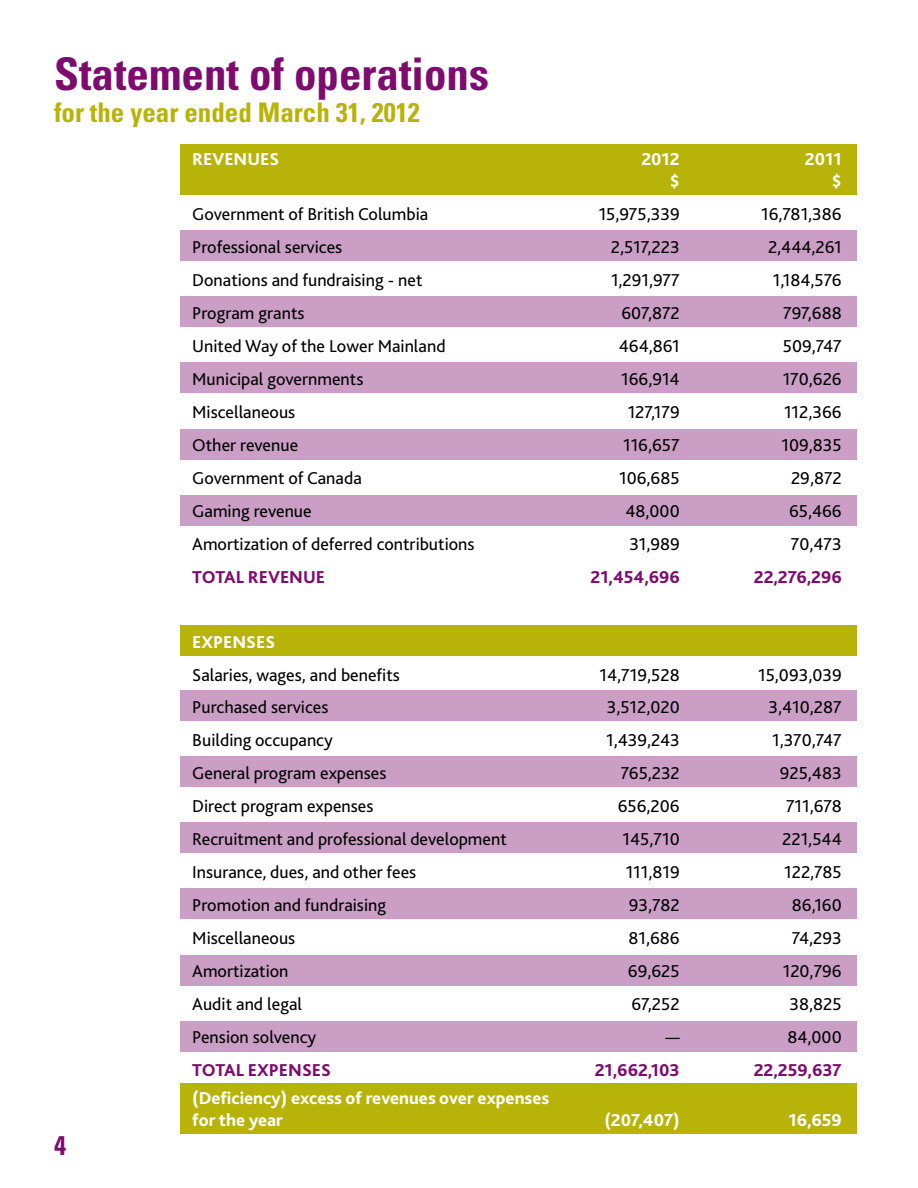
<style>
.page{position:relative;width:918px;height:1188px;background:#fff}
.page>*{position:absolute;margin:0;border:0;box-sizing:border-box;transform-origin:0 0}
.t1{font:700 condensed 45px "Univers";color:#7e0c6e}
.t2{font:700 condensed 27px "Univers";color:#b8b308}
.t3{font:700 condensed 27px "Univers";color:#7e0c6e}
.t4{font:18px "Bliss 2";color:#000}
.t5{font:800 18px/21.6px "Bliss 2";color:#fff}
.t6{font:800 18px "Bliss 2";color:#7e0c6e}
</style>
<div class="page">
<div style="left:180px;top:144px;width:677px;height:50px;background:#b8b308"></div>
<div style="left:180px;top:230px;width:677px;height:31px;background:#cb9ec5"></div>
<div style="left:180px;top:297px;width:677px;height:30px;background:#cb9ec5"></div>
<div style="left:180px;top:363px;width:677px;height:30px;background:#cb9ec5"></div>
<div style="left:180px;top:429px;width:677px;height:30px;background:#cb9ec5"></div>
<div style="left:180px;top:495px;width:677px;height:30px;background:#cb9ec5"></div>
<div style="left:180px;top:625px;width:677px;height:30px;background:#b8b308"></div>
<div style="left:180px;top:691px;width:677px;height:30px;background:#cb9ec5"></div>
<div style="left:180px;top:757px;width:677px;height:30px;background:#cb9ec5"></div>
<div style="left:180px;top:823px;width:677px;height:30px;background:#cb9ec5"></div>
<div style="left:180px;top:888px;width:677px;height:31px;background:#cb9ec5"></div>
<div style="left:180px;top:956px;width:677px;height:30px;background:#cb9ec5"></div>
<div style="left:180px;top:1022px;width:677px;height:30px;background:#cb9ec5"></div>
<div style="left:180px;top:1083px;width:677px;height:50px;background:#b8b308"></div>
<h1 class="t1" style="left:54px;top:46px;width:437px">Statement of operations</h1>
<h2 class="t2" style="left:54px;top:96px;width:367px">for the year ended March 31, 2012</h2>
<p class="t5" style="left:192px;top:148px;width:89px">REVENUES</p>
<p class="t5" style="left:641px;top:148px;width:40px">2012</p>
<p class="t5" style="left:805px;top:148px;width:38px">2011</p>
<p class="t5" style="left:670px;top:170px;width:11px">$</p>
<p class="t5" style="left:832px;top:170px;width:11px">$</p>
<p class="t4" style="left:192px;top:203px;width:238px">Government of British Columbia</p>
<p class="t4" style="left:599px;top:203px;width:83px">15,975,339</p>
<p class="t4" style="left:761px;top:203px;width:82px">16,781,386</p>
<p class="t4" style="left:192px;top:236px;width:152px">Professional services</p>
<p class="t4" style="left:611px;top:236px;width:70px">2,517,223</p>
<p class="t4" style="left:768px;top:236px;width:75px">2,444,261</p>
<p class="t4" style="left:192px;top:269px;width:232px">Donations and fundraising - net</p>
<p class="t4" style="left:611px;top:269px;width:70px">1,291,977</p>
<p class="t4" style="left:773px;top:269px;width:70px">1,184,576</p>
<p class="t4" style="left:192px;top:302px;width:114px">Program grants</p>
<p class="t4" style="left:621px;top:302px;width:60px">607,872</p>
<p class="t4" style="left:783px;top:302px;width:60px">797,688</p>
<p class="t4" style="left:192px;top:335px;width:255px">United Way of the Lower Mainland</p>
<p class="t4" style="left:619px;top:335px;width:62px">464,861</p>
<p class="t4" style="left:783px;top:335px;width:60px">509,747</p>
<p class="t4" style="left:192px;top:368px;width:173px">Municipal governments</p>
<p class="t4" style="left:621px;top:368px;width:60px">166,914</p>
<p class="t4" style="left:783px;top:368px;width:61px">170,626</p>
<p class="t4" style="left:192px;top:401px;width:105px">Miscellaneous</p>
<p class="t4" style="left:628px;top:401px;width:53px">127,179</p>
<p class="t4" style="left:784px;top:401px;width:59px">112,366</p>
<p class="t4" style="left:192px;top:434px;width:107px">Other revenue</p>
<p class="t4" style="left:623px;top:434px;width:58px">116,657</p>
<p class="t4" style="left:781px;top:434px;width:62px">109,835</p>
<p class="t4" style="left:192px;top:467px;width:171px">Government of Canada</p>
<p class="t4" style="left:619px;top:467px;width:62px">106,685</p>
<p class="t4" style="left:791px;top:467px;width:52px">29,872</p>
<p class="t4" style="left:192px;top:500px;width:121px">Gaming revenue</p>
<p class="t4" style="left:625px;top:500px;width:56px">48,000</p>
<p class="t4" style="left:789px;top:500px;width:54px">65,466</p>
<p class="t4" style="left:192px;top:533px;width:284px">Amortization of deferred contributions</p>
<p class="t4" style="left:630px;top:533px;width:52px">31,989</p>
<p class="t4" style="left:791px;top:533px;width:52px">70,473</p>
<p class="t6" style="left:192px;top:566px;width:134px">TOTAL REVENUE</p>
<p class="t6" style="left:590px;top:566px;width:91px">21,454,696</p>
<p class="t6" style="left:754px;top:566px;width:89px">22,276,296</p>
<h2 class="t3" style="left:54px;top:1129px;width:13px">4</h2>
<p class="t5" style="left:192px;top:630px;width:85px">EXPENSES</p>
<p class="t4" style="left:192px;top:663px;width:209px">Salaries, wages, and benefits</p>
<p class="t4" style="left:600px;top:663px;width:82px">14,719,528</p>
<p class="t4" style="left:758px;top:663px;width:85px">15,093,039</p>
<p class="t4" style="left:192px;top:696px;width:138px">Purchased services</p>
<p class="t4" style="left:607px;top:696px;width:74px">3,512,020</p>
<p class="t4" style="left:768px;top:696px;width:75px">3,410,287</p>
<p class="t4" style="left:192px;top:729px;width:142px">Building occupancy</p>
<p class="t4" style="left:606px;top:729px;width:75px">1,439,243</p>
<p class="t4" style="left:772px;top:729px;width:71px">1,370,747</p>
<p class="t4" style="left:192px;top:762px;width:196px">General program expenses</p>
<p class="t4" style="left:621px;top:762px;width:60px">765,232</p>
<p class="t4" style="left:780px;top:762px;width:63px">925,483</p>
<p class="t4" style="left:192px;top:795px;width:183px">Direct program expenses</p>
<p class="t4" style="left:618px;top:795px;width:63px">656,206</p>
<p class="t4" style="left:786px;top:795px;width:57px">711,678</p>
<p class="t4" style="left:192px;top:828px;width:316px">Recruitment and professional development</p>
<p class="t4" style="left:623px;top:828px;width:59px">145,710</p>
<p class="t4" style="left:782px;top:828px;width:61px">221,544</p>
<p class="t4" style="left:192px;top:861px;width:226px">Insurance, dues, and other fees</p>
<p class="t4" style="left:626px;top:861px;width:56px">111,819</p>
<p class="t4" style="left:784px;top:861px;width:59px">122,785</p>
<p class="t4" style="left:192px;top:894px;width:195px">Promotion and fundraising</p>
<p class="t4" style="left:629px;top:894px;width:52px">93,782</p>
<p class="t4" style="left:792px;top:894px;width:51px">86,160</p>
<p class="t4" style="left:192px;top:927px;width:105px">Miscellaneous</p>
<p class="t4" style="left:629px;top:927px;width:53px">81,686</p>
<p class="t4" style="left:792px;top:927px;width:51px">74,293</p>
<p class="t4" style="left:192px;top:960px;width:98px">Amortization</p>
<p class="t4" style="left:628px;top:960px;width:53px">69,625</p>
<p class="t4" style="left:783px;top:960px;width:60px">120,796</p>
<p class="t4" style="left:192px;top:993px;width:111px">Audit and legal</p>
<p class="t4" style="left:631px;top:993px;width:50px">67,252</p>
<p class="t4" style="left:790px;top:993px;width:54px">38,825</p>
<p class="t4" style="left:192px;top:1026px;width:125px">Pension solvency</p>
<p class="t4" style="left:665px;top:1026px;width:16px">—</p>
<p class="t4" style="left:788px;top:1026px;width:56px">84,000</p>
<p class="t6" style="left:192px;top:1059px;width:140px">TOTAL EXPENSES</p>
<p class="t6" style="left:595px;top:1059px;width:86px">21,662,103</p>
<p class="t6" style="left:754px;top:1059px;width:90px">22,259,637</p>
<p class="t5" style="left:192px;top:1087px;width:358px">(Deficiency) excess of revenues over expenses for the year</p>
<p class="t5" style="left:604px;top:1109px;width:77px">(207,407)</p>
<p class="t5" style="left:788px;top:1109px;width:55px">16,659</p>
</div>
